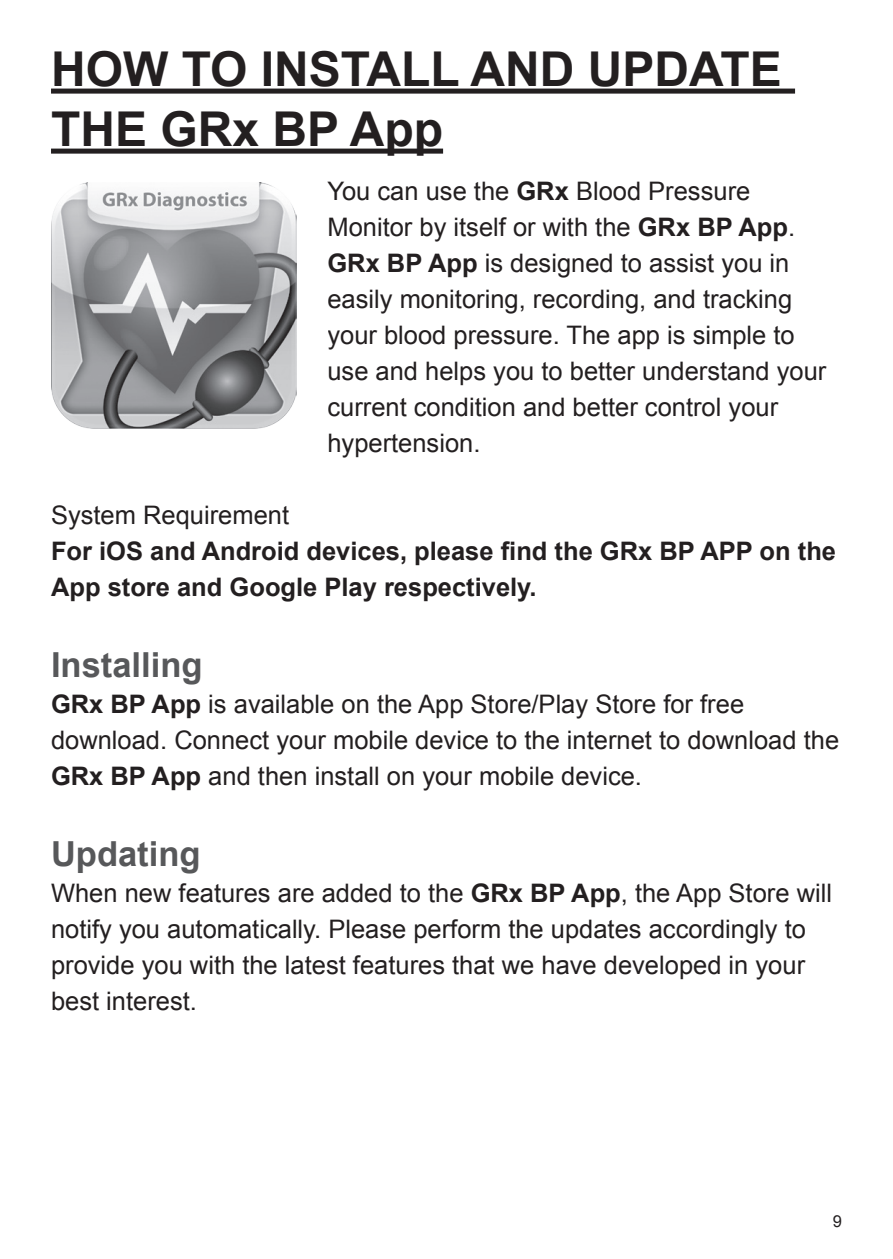
<style>
.page{position:relative;width:893px;height:1259px;background:#fff}
.page>*{position:absolute;margin:0;border:0;box-sizing:border-box;transform-origin:0 0}
.t1{font:700 48px/60px "Arial";color:#231f20}
.t2{font:700 34.5px "Arial";color:#57585a}
.t3{font:25.5px/36px "Arial";color:#231f20}
.t4{font:700 25.5px/36px "Arial";color:#231f20}
.t5{font:16.5px "Arial";color:#231f20}
.s1{font-weight:700}
</style>
<div class="page">
<div style="left:51px;top:89px;width:744px;height:5px;background:#231f20"></div>
<div style="left:51px;top:149px;width:392px;height:5px;background:#231f20"></div>
<img style="left:51px;top:183px;width:246px;height:246px">
<h1 class="t1" style="left:51px;top:41px;width:732px">HOW TO INSTALL AND UPDATE<br>THE GRx BP App</h1>
<p class="t3" style="left:327px;top:173px;width:500px">You can use the <span class="s1">GRx</span> Blood Pressure Monitor by itself or with the <span class="s1">GRx BP App</span>.<br><span class="s1">GRx BP App</span> is designed to assist you in easily monitoring, recording, and tracking your blood pressure. The app is simple to use and helps you to better understand your current condition and better control your hypertension.</p>
<p class="t3" style="left:51px;top:497px;width:240px">System Requirement</p>
<p class="t4" style="left:51px;top:534px;width:787px">For iOS and Android devices, please find the GRx BP APP on the<br>App store and Google Play respectively.</p>
<h2 class="t2" style="left:51px;top:642px;width:153px">Installing</h2>
<p class="t3" style="left:51px;top:686px;width:790px"><span class="s1">GRx BP App</span> is available on the App Store/Play Store for free download. Connect your mobile device to the internet to download the<br><span class="s1">GRx BP App</span> and then install on your mobile device.</p>
<h2 class="t2" style="left:51px;top:831px;width:151px">Updating</h2>
<p class="t3" style="left:51px;top:875px;width:782px">When new features are added to the <span class="s1">GRx BP App</span>, the App Store will notify you automatically. Please perform the updates accordingly to provide you with the latest features that we have developed in your best interest.</p>
<p class="t5" style="left:833px;top:1210px;width:11px">9</p>
</div>
